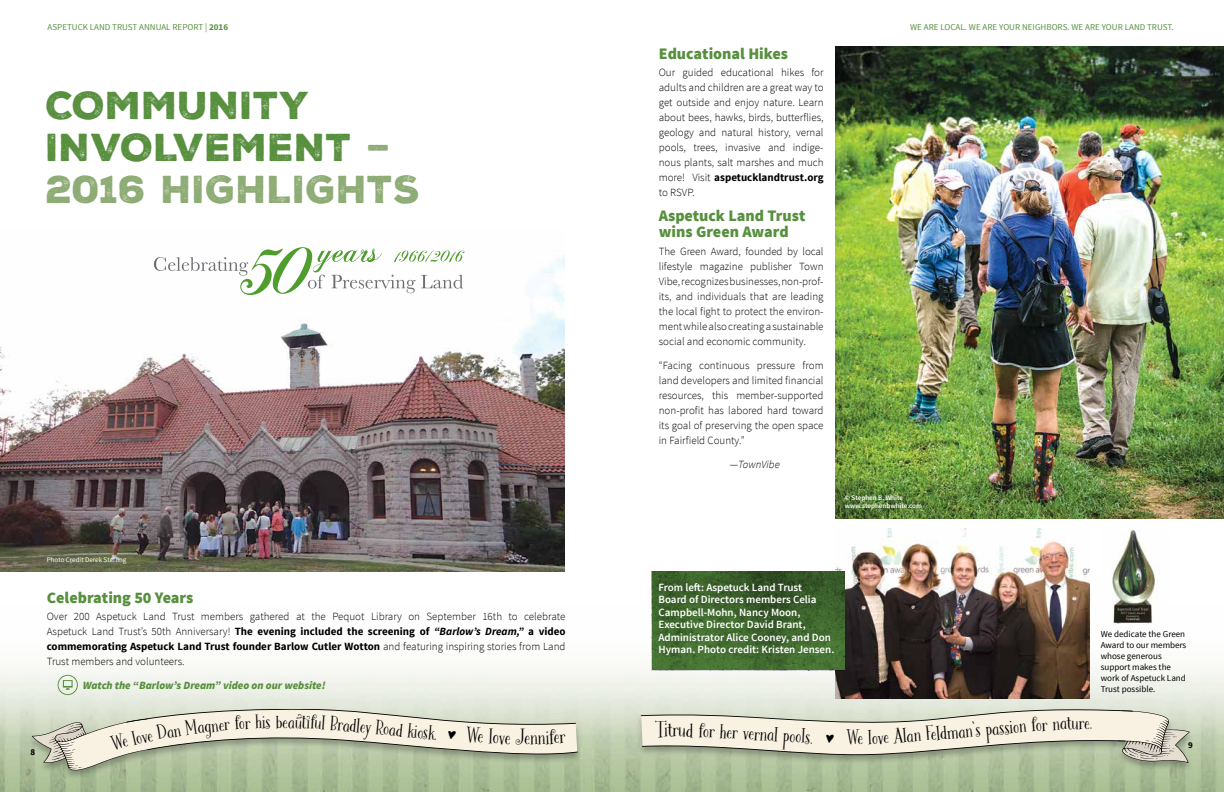
<style>
.page{position:relative;width:1224px;height:792px;background:#fff}
.page>*{position:absolute;margin:0;border:0;box-sizing:border-box;transform-origin:0 0}
.t1{font:37.7px/42px "Nexa Rust Sans Black 01";letter-spacing:.01em;color:#58903f}
.t2{font:21.5px "Bookeyed Martin";color:#000}
.t3{font:20.5px "Bookeyed Martin";color:#000}
.t4{font:20px "Bookeyed Martin";color:#000}
.t5{font:900 16px/16.2px "Source Sans Pro";color:#58903f}
.t6{font:300 11px/15px "Source Sans Pro";color:#000;text-align:justify}
.t7{font:600 11px/12.4px "Source Sans Pro";color:#fff}
.t8{font:italic 900 11px "Source Sans Pro";color:#58903f}
.t9{font:italic 300 11px "Source Sans Pro";color:#000}
.t10{font:9px/11px "Source Sans Pro";color:#000}
.t11{font:9px "Source Sans Pro";color:#58903f}
.t12{font:700 9px "Source Sans Pro";color:#000}
.t13{font:600 7px/8.5px "Source Sans Pro";color:#fff}
.t14{font:7px "Source Sans Pro";color:#fff}
.s1{font-weight:700}
.s2{color:#8eac75}
.s3{font-weight:700;font-style:italic}
</style>
<div class="page">
<img style="left:0;top:606px;width:1224px;height:186px">
<div style="left:27px;top:708px;width:1168px;height:72px;background:#000;opacity:.26"></div>
<svg style="left:577px;top:709px;width:556px;height:50px"></svg>
<img style="left:0;top:251px;width:565px;height:321px">
<img style="left:836px;top:529px;width:253px;height:169px">
<img style="left:1101px;top:529px;width:68px;height:95px">
<img style="left:652px;top:572px;width:193px;height:98px">
<svg style="left:58px;top:675px;width:20px;height:20px"></svg>
<img style="left:836px;top:47px;width:388px;height:471px">
<svg style="left:154px;top:247px;width:310px;height:48px"></svg>
<svg style="left:32px;top:709px;width:545px;height:61px"></svg>
<svg style="left:641px;top:710px;width:549px;height:53px"></svg>
<p class="t11" style="left:48px;top:22px;width:182px">ASPETUCK LAND TRUST ANNUAL REPORT | <span class="s1">2016</span></p>
<p class="t11" style="left:910px;top:22px;width:265px">WE ARE LOCAL. WE ARE YOUR NEIGHBORS. WE ARE YOUR LAND TRUST.</p>
<h1 class="t1" style="left:46px;top:85px;width:376px">COMMUNITY<br>INVOLVEMENT <span class="s2">–<br>2016 HIGHLIGHTS</span></h1>
<h3 class="t5" style="left:659px;top:46px;width:131px">Educational Hikes</h3>
<p class="t6" style="left:659px;top:65px;width:166px">Our guided educational hikes for adults and children are a great way to get outside and enjoy nature. Learn about bees, hawks, birds, butterflies, geology and natural history, vernal pools, trees, invasive and indige&shy;nous plants, salt marshes and much more! Visit <span class="s1">aspetucklandtrust.org </span>to RSVP.</p>
<h3 class="t5" style="left:659px;top:208px;width:148px">Aspetuck Land Trust wins Green Award</h3>
<p class="t6" style="left:659px;top:243px;width:166px">The Green Award, founded by local lifestyle magazine publisher Town Vibe, recognizes businesses, non-prof&shy;its, and individuals that are leading the local fight to protect the environ&shy;ment while also creating a sustainable social and economic community.</p>
<p class="t6" style="left:659px;top:357px;width:166px">“Facing continuous pressure from land developers and limited financial resources, this member-supported non-profit has labored hard toward its goal of preserving the open space in Fairfield County.”</p>
<p class="t9" style="left:730px;top:457px;width:52px">—TownVibe</p>
<p class="t13" style="left:845px;top:494px;width:79px">© Stephen B. White www.stephenbwhite.com</p>
<p class="t12" style="left:30px;top:746px;width:6px">8</p>
<p class="t14" style="left:47px;top:556px;width:81px">Photo Credit Derek Sterling</p>
<h3 class="t5" style="left:47px;top:590px;width:148px">Celebrating 50 Years</h3>
<p class="t6" style="left:47px;top:609px;width:520px">Over 200 Aspetuck Land Trust members gathered at the Pequot Library on September 16th to celebrate Aspetuck Land Trust’s 50th Anniversary! <span class="s1">The evening included the screening of</span> <span class="s3">“Barlow’s Dream,”</span> <span class="s1">a video commemorating Aspetuck Land Trust founder Barlow Cutler Wotton</span> and featuring inspiring stories from Land Trust members and volunteers.</p>
<p class="t8" style="left:83px;top:678px;width:244px">Watch the “Barlow’s Dream” video on our website!</p>
<h3 class="t4" style="left:276px;top:706px;width:14px">be</h3>
<h3 class="t4" style="left:332px;top:708px;width:42px;rotate:5deg">Bradley</h3>
<h3 class="t4" style="left:378px;top:712px;width:28px;rotate:6deg">Road</h3>
<h3 class="t4" style="left:409px;top:716px;width:31px;rotate:5deg">kiosk.</h3>
<h2 class="t2" style="left:524px;top:721px;width:8px">e</h2>
<p class="t7" style="left:658px;top:582px;width:177px">From left: Aspetuck Land Trust<br>Board of Directors members Celia Campbell-Mohn, Nancy Moon, Executive Director David Brant, Administrator Alice Cooney, and Don Hyman. Photo credit: Kristen Jensen.</p>
<p class="t10" style="left:1101px;top:629px;width:87px">We dedicate the Green<br>Award to our members whose generous support makes the work of Aspetuck Land<br>Trust possible.</p>
<h2 class="t2" style="left:664px;top:714px;width:16px">itr</h2>
<h3 class="t3" style="left:721px;top:716px;width:36px;rotate:3deg">her ve</h3>
<h3 class="t3" style="left:755px;top:718px;width:30px;rotate:4deg">rnal</h3>
<h3 class="t3" style="left:784px;top:720px;width:34px;rotate:3deg">pools.</h3>
<h3 class="t3" style="left:848px;top:722px;width:12px">W</h3>
<h3 class="t3" style="left:893px;top:721px;width:29px;rotate:-4deg">Alan</h3>
<h3 class="t3" style="left:925px;top:719px;width:102px;rotate:-5deg">Feldman’spassion</h3>
<h3 class="t3" style="left:1090px;top:707px;width:4px">.</h3>
<p class="t12" style="left:1188px;top:739px;width:6px">9</p>
</div>
